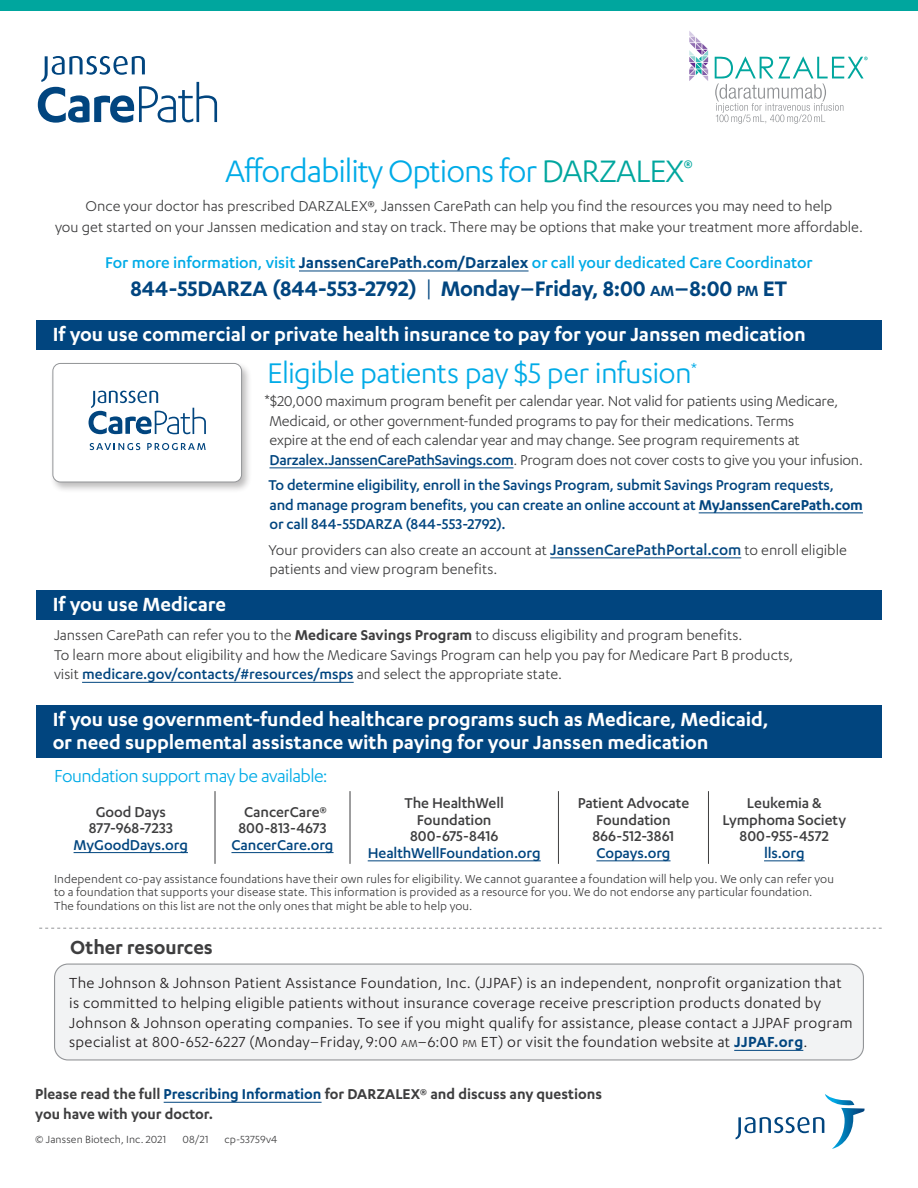
<style>
.page{position:relative;width:918px;height:1188px;background:#fff}
.page>*{position:absolute;margin:0;border:0;box-sizing:border-box;transform-origin:0 0}
.t1{font:36px "Karbon";letter-spacing:-.03em;color:#00abe7}
.t2{font:33px "Karbon";letter-spacing:-.02em;color:#00abe7}
.t3{font:600 24.3px "Karbon";letter-spacing:-.01em;color:#01457f}
.t4{font:600 22.2px/22.5px "Karbon";letter-spacing:-.005em;color:#fff}
.t5{font:600 22.05px "Karbon";letter-spacing:-.005em;color:#3e3e3f}
.t6{font:20.25px "Karbon";letter-spacing:-.03em;color:#00abe7}
.t7{font:500 18px "Karbon";letter-spacing:-.005em;color:#00abe7}
.t8{font:16.95px/19.8px "Karbon";letter-spacing:.015em;color:#231f20}
.t9{font:16.5px/19.5px "Karbon";letter-spacing:-.005em;color:#3e3e3f}
.t10{font:500 16.5px/19.5px "Karbon";letter-spacing:-.01em;color:#01457f}
.t11{font:500 16.5px/16.5px "Karbon";letter-spacing:-.005em;color:#3e3e3f;text-align:center}
.t12{font:600 16.5px/19.5px "Karbon";color:#3e3e3f}
.t13{font:13.5px/13.5px "Karbon";letter-spacing:.005em;color:#3e3e3f}
.t14{font:12px "Karbon";letter-spacing:.01em;color:#3e3e3f}
.s1{color:#00a69e}
.s2{font-weight:600;color:#01457f}
.s3{font-weight:400}
.s4{font-size:17.1px}
.s5{font-weight:500;color:#01457f}
.s6{font-weight:600}
.s7{font-weight:500;font-size:17.25px;color:#01457f}
.s8{font-size:11.85px}
.s9{color:#01457f}
</style>
<div class="page">
<svg style="left:38px;top:56px;width:179px;height:67px"></svg>
<div style="left:0;top:0;width:918px;height:10px;background:#00a69e"></div>
<hr style="left:164px;top:1102px;width:158px;height:1px;background:#01457f">
<hr style="left:299px;top:271px;width:230px;height:1px;background:#01457f">
<div style="left:36px;top:320px;width:846px;height:30px;background:#01457f"></div>
<hr style="left:82px;top:682px;width:272px;height:1px;background:#01457f">
<div style="left:36px;top:590px;width:846px;height:30px;background:#01457f"></div>
<svg style="left:736px;top:1094px;width:129px;height:55px"></svg>
<div style="left:36px;top:705px;width:846px;height:53px;background:#01457f"></div>
<svg style="left:715px;top:56px;width:153px;height:68px"></svg>
<svg style="left:689px;top:31px;width:19px;height:50px"></svg>
<svg style="left:39px;top:928px;width:843px;height:1px"></svg>
<div style="left:55px;top:964px;width:808px;height:96px;background:#f2f3f4;border-radius:13px"></div>
<hr style="left:734px;top:1050px;width:69px;height:1px;background:#01457f">
<div style="left:54px;top:964px;width:810px;height:97px;border:1px solid #939598;border-radius:13px"></div>
<hr style="left:269px;top:467px;width:245px;height:1px;background:#01457f">
<hr style="left:699px;top:512px;width:164px;height:1px;background:#01457f">
<hr style="left:550px;top:557px;width:191px;height:1px;background:#01457f">
<div style="left:50px;top:361px;width:202px;height:133px;background:#231f20;opacity:.3"></div>
<div style="left:53px;top:363px;width:189px;height:119px;background:#fff;border-radius:8px"></div>
<div style="left:52px;top:363px;width:190px;height:119px;border:1px solid #939598;border-radius:8px"></div>
<svg style="left:90px;top:443px;width:50px;height:7px"></svg>
<svg style="left:147px;top:443px;width:59px;height:7px"></svg>
<svg style="left:89px;top:391px;width:117px;height:43px"></svg>
<hr style="left:215px;top:791px;width:1px;height:73px;background:#3e3e3f">
<hr style="left:350px;top:791px;width:1px;height:73px;background:#3e3e3f">
<hr style="left:558px;top:791px;width:1px;height:73px;background:#3e3e3f">
<hr style="left:708px;top:791px;width:1px;height:73px;background:#3e3e3f">
<hr style="left:74px;top:852px;width:114px;height:1px;background:#01457f">
<hr style="left:231px;top:852px;width:103px;height:1px;background:#01457f">
<hr style="left:368px;top:860px;width:173px;height:1px;background:#01457f">
<hr style="left:596px;top:860px;width:75px;height:1px;background:#01457f">
<hr style="left:764px;top:860px;width:41px;height:1px;background:#01457f">
<h1 class="t1" style="left:225px;top:151px;width:469px">Affordability Options for <span class="s1">DARZALEX</span><sup>®</sup></h1>
<p class="t9" style="left:55px;top:195px;width:809px;line-height:21px;text-align:center">Once your doctor has prescribed DARZALEX®, Janssen CarePath can help you find the resources you may need to help<br>you get started on your Janssen medication and stay on track. There may be options that make your treatment more affordable.</p>
<p class="t7" style="left:105px;top:252px;width:709px">For more information, visit <span class="s2">JanssenCarePath.com/Darzalex</span> or call your dedicated Care Coordinator</p>
<h3 class="t3" style="left:131px;top:275px;width:658px">844-55DARZA (844-553-2792) <span class="s3">|</span> Monday–Friday, 8:00 <span class="s4">am</span>–8:00 <span class="s4">pm</span> ET</h3>
<h3 class="t4" style="left:53px;top:322px;width:755px">If you use commercial or private health insurance to pay for your Janssen medication</h3>
<h3 class="t4" style="left:53px;top:592px;width:175px">If you use Medicare</h3>
<h2 class="t2" style="left:267px;top:354px;width:432px">Eligible patients pay $5 per infusion<sup>*</sup></h2>
<p class="t9" style="left:265px;top:391px;width:600px">*$20,000 maximum program benefit per calendar year. Not valid for patients using Medicare, Medicaid, or other government-funded programs to pay for their medications. Terms<br>expire at the end of each calendar year and may change. See program requirements at <span class="s5">Darzalex.JanssenCarePathSavings.com</span>. Program does not cover costs to give you your infusion.</p>
<p class="t10" style="left:269px;top:475px;width:596px">To determine eligibility, enroll in the Savings Program, submit Savings Program requests,<br>and manage program benefits, you can create an online account at <span class="s6">MyJanssenCarePath.com </span>or call 844-55DARZA (844-553-2792).</p>
<p class="t9" style="left:268px;top:540px;width:580px">Your providers can also create an account at <span class="s7">JanssenCarePathPortal.com</span> to enroll eligible patients and view program benefits.</p>
<p class="t9" style="left:54px;top:625px;width:741px">Janssen CarePath can refer you to the <span class="s6">Medicare Savings Program</span> to discuss eligibility and program benefits.<br>To learn more about eligibility and how the Medicare Savings Program can help you pay for Medicare Part B products, visit <span class="s5">medicare.gov/contacts/#resources/msps</span> and select the appropriate state.</p>
<h3 class="t4" style="left:53px;top:708px;width:717px">If you use government-funded healthcare programs such as Medicare, Medicaid, or need supplemental assistance with paying for your Janssen medication</h3>
<p class="t6" style="left:54px;top:765px;width:275px">Foundation support may be available:</p>
<p class="t11" style="left:89px;top:803px;width:86px">Good Days<br>877-968-7233</p>
<p class="t10" style="left:74px;top:834px;width:116px">MyGoodDays.org</p>
<p class="t11" style="left:238px;top:803px;width:90px">CancerCare®<br>800-813-4673</p>
<p class="t10" style="left:231px;top:834px;width:104px">CancerCare.org</p>
<p class="t11" style="left:404px;top:795px;width:101px">The HealthWell<br>Foundation<br>800-675-8416</p>
<p class="t10" style="left:368px;top:843px;width:175px">HealthWellFoundation.org</p>
<p class="t11" style="left:578px;top:795px;width:113px">Patient Advocate<br>Foundation<br>866-512-3861</p>
<p class="t10" style="left:596px;top:843px;width:76px">Copays.org</p>
<p class="t11" style="left:723px;top:795px;width:125px">Leukemia &amp;<br>Lymphoma Society<br>800-955-4572</p>
<p class="t10" style="left:764px;top:843px;width:42px">lls.org</p>
<p class="t13" style="left:54px;top:871px;width:781px">Independent co-pay assistance foundations have their own rules for eligibility. We cannot guarantee a foundation will help you. We only can refer you to a foundation that supports your disease state. This information is provided as a resource for you. We do not endorse any particular foundation.<br>The foundations on this list are not the only ones that might be able to help you.</p>
<h3 class="t5" style="left:70px;top:935px;width:144px">Other resources</h3>
<p class="t8" style="left:69px;top:973px;width:785px">The Johnson &amp; Johnson Patient Assistance Foundation, Inc. (JJPAF) is an independent, nonprofit organization that is committed to helping eligible patients without insurance coverage receive prescription products donated by Johnson &amp; Johnson operating companies. To see if you might qualify for assistance, please contact a JJPAF program specialist at 800-652-6227 (Monday–Friday, 9:00 <span class="s8">am</span>–6:00 <span class="s8">pm</span> ET) or visit the foundation website at <span class="s2">JJPAF.org</span>.</p>
<p class="t12" style="left:35px;top:1084px;width:568px">Please read the full <span class="s9">Prescribing Information</span> for DARZALEX® and discuss any questions you have with your doctor.</p>
<p class="t14" style="left:35px;top:1133px;width:133px">© Janssen Biotech, Inc. 2021</p>
<p class="t14" style="left:183px;top:1133px;width:28px">08/21</p>
<p class="t14" style="left:225px;top:1133px;width:54px">cp-53759v4</p>
</div>
